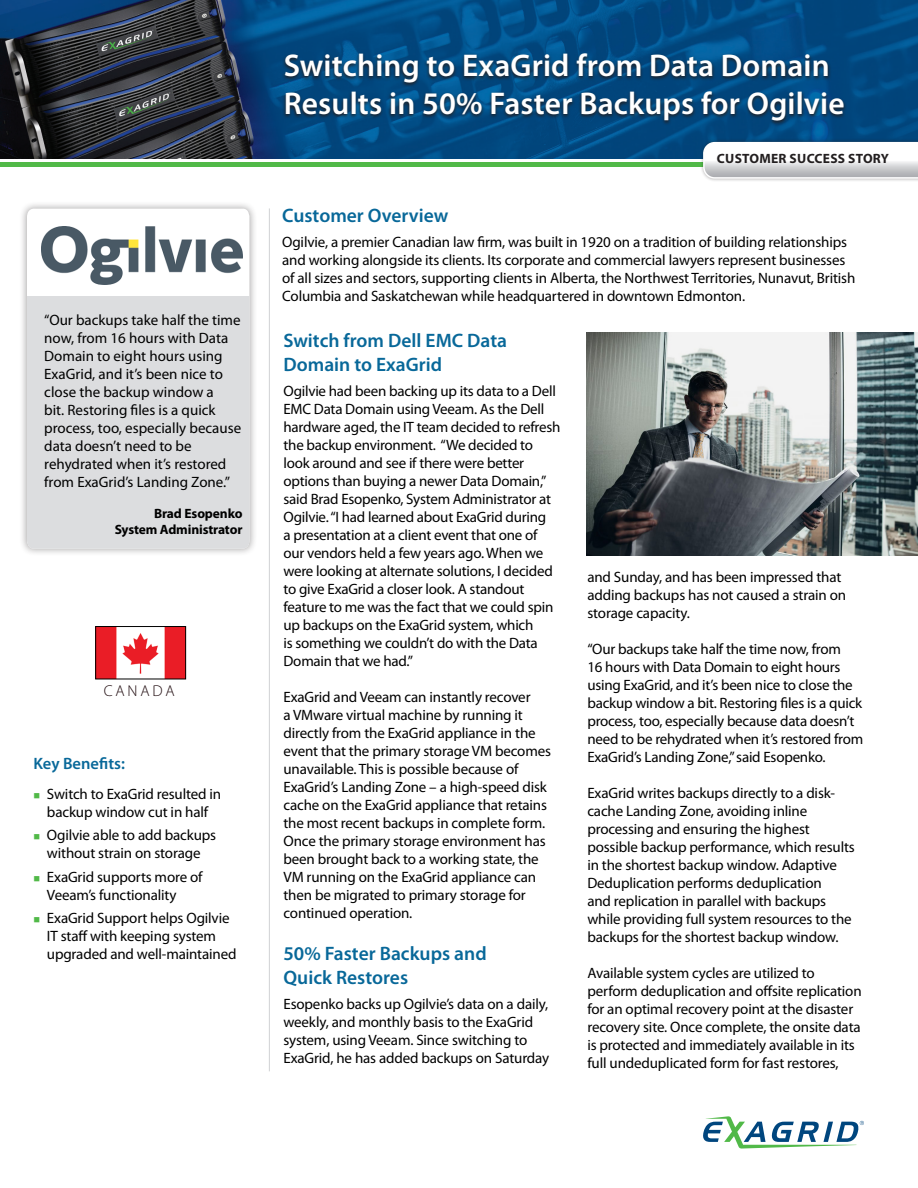
<style>
.page{position:relative;width:918px;height:1188px;background:#fff}
.page>*{position:absolute;margin:0;border:0;box-sizing:border-box;transform-origin:0 0}
.Headline{font:600 31.5px/37.8px "Myriad Pro";letter-spacing:.005em;color:#fff}
.Blue_Paragraph_heade{font:600 19.5px/24px "Myriad Pro";color:#086899}
.Key_Benefits_headlin{font:600 16.5px "Myriad Pro";color:#086899}
.Key_Benefits_headlin-2{font:300 15.75px "Myriad Pro";letter-spacing:.18em;color:#1f0a0e}
.Blue_Paragraph_heade-2{font:15px/18px "Myriad Pro";letter-spacing:-.01em;color:#000}
.Body_Copy{font:15px/18px "Myriad Pro";letter-spacing:-.01em;color:#000}
.Customer_Quote{font:15px/18px "Myriad Pro";color:#000}
.Customer_Quote-2{font:700 13.5px "Myriad Pro";letter-spacing:-.01em;color:#000}
.t1{font:700 13.5px "Myriad Pro";letter-spacing:.02em;color:#231f20}
</style>
<div class="page">
<svg style="left:703px;top:1116px;width:161px;height:33px"></svg>
<div style="left:0;top:162px;width:918px;height:5px;background:#51b948"></div>
<img style="left:0;top:0;width:918px;height:159px">
<div style="left:700px;top:139px;width:218px;height:43px;background:#231f20;opacity:.4"></div>
<svg style="left:703px;top:142px;width:215px;height:37px"></svg>
<svg style="left:282px;top:52px;width:565px;height:74px;background:#08426f"></svg>
<hr style="left:269px;top:208px;width:1px;height:863px;background:#d1d2d4">
<div style="left:19px;top:201px;width:238px;height:355px;background:#231f20;opacity:.4"></div>
<svg style="left:27px;top:209px;width:222px;height:88px"></svg>
<div style="left:27px;top:297px;width:222px;height:252px;background:#dcdddf"></div>
<img style="left:42px;top:227px;width:201px;height:57px">
<img style="left:587px;top:333px;width:331px;height:223px">
<img style="left:97px;top:628px;width:87px;height:49px">
<div style="left:95px;top:626px;width:91px;height:53px;border:1px solid #000"></div>
<p class="Customer_Quote" style="left:44px;top:310px;width:198px">“Our backups take half the time now, from 16 hours with Data<br>Domain to eight hours using<br>ExaGrid, and it’s been nice to close the backup window a<br>bit. Restoring files is a quick process, too, especially because data doesn’t need to be rehydrated when it’s restored from ExaGrid’s Landing Zone.”</p>
<p class="Customer_Quote-2" style="left:154px;top:505px;width:90px">Brad Esopenko</p>
<p class="Customer_Quote-2" style="left:115px;top:521px;width:129px">System Administrator</p>
<p class="Key_Benefits_headlin-2" style="left:104px;top:682px;width:72px">CANADA</p>
<p class="Key_Benefits_headlin" style="left:33px;top:753px;width:93px">Key Benefits:</p>
<p class="Blue_Paragraph_heade-2" style="left:47px;top:785px;width:176px">Switch to ExaGrid resulted in backup window cut in half</p>
<p class="Blue_Paragraph_heade-2" style="left:47px;top:826px;width:171px">Ogilvie able to add backups without strain on storage</p>
<p class="Blue_Paragraph_heade-2" style="left:47px;top:868px;width:157px">ExaGrid supports more of<br>Veeam’s functionality</p>
<p class="Blue_Paragraph_heade-2" style="left:47px;top:909px;width:191px">ExaGrid Support helps Ogilvie<br>IT staff with keeping system upgraded and well-maintained</p>
<p class="Headline" style="left:284px;top:45px;width:562px">Switching to ExaGrid from Data Domain<br>Results in 50% Faster Backups for Ogilvie</p>
<p class="t1" style="left:717px;top:150px;width:174px">CUSTOMER SUCCESS STORY</p>
<p class="Blue_Paragraph_heade" style="left:282px;top:203px;width:168px">Customer Overview</p>
<p class="Body_Copy" style="left:282px;top:233px;width:575px">Ogilvie, a premier Canadian law firm, was built in 1920 on a tradition of building relationships and working alongside its clients. Its corporate and commercial lawyers represent businesses of all sizes and sectors, supporting clients in Alberta, the Northwest Territories, Nunavut, British Columbia and Saskatchewan while headquartered in downtown Edmonton.</p>
<p class="Blue_Paragraph_heade" style="left:284px;top:328px;width:225px">Switch from Dell EMC Data<br>Domain to ExaGrid</p>
<p class="Blue_Paragraph_heade-2" style="left:284px;top:382px;width:278px">Ogilvie had been backing up its data to a Dell EMC Data Domain using Veeam. As the Dell hardware aged, the IT team decided to refresh the backup environment. “We decided to look around and see if there were better options than buying a newer Data Domain,” said Brad Esopenko, System Administrator at Ogilvie. “I had learned about ExaGrid during<br>a presentation at a client event that one of our vendors held a few years ago. When we were looking at alternate solutions, I decided to give ExaGrid a closer look. A standout feature to me was the fact that we could spin up backups on the ExaGrid system, which<br>is something we couldn’t do with the Data Domain that we had.”</p>
<p class="Blue_Paragraph_heade-2" style="left:284px;top:688px;width:269px">ExaGrid and Veeam can instantly recover<br>a VMware virtual machine by running it directly from the ExaGrid appliance in the event that the primary storage VM becomes unavailable. This is possible because of ExaGrid’s Landing Zone – a high-speed disk cache on the ExaGrid appliance that retains the most recent backups in complete form.<br>Once the primary storage environment has been brought back to a working state, the VM running on the ExaGrid appliance can then be migrated to primary storage for continued operation.</p>
<p class="Blue_Paragraph_heade" style="left:284px;top:941px;width:205px">50% Faster Backups and<br>Quick Restores</p>
<p class="Blue_Paragraph_heade-2" style="left:284px;top:995px;width:267px">Esopenko backs up Ogilvie’s data on a daily, weekly, and monthly basis to the ExaGrid system, using Veeam. Since switching to ExaGrid, he has added backups on Saturday</p>
<p class="Blue_Paragraph_heade-2" style="left:587px;top:568px;width:260px">and Sunday, and has been impressed that adding backups has not caused a strain on storage capacity.</p>
<p class="Blue_Paragraph_heade-2" style="left:587px;top:640px;width:277px">“Our backups take half the time now, from<br>16 hours with Data Domain to eight hours using ExaGrid, and it’s been nice to close the backup window a bit. Restoring files is a quick process, too, especially because data doesn’t need to be rehydrated when it’s restored from ExaGrid’s Landing Zone,” said Esopenko.</p>
<p class="Blue_Paragraph_heade-2" style="left:587px;top:784px;width:269px">ExaGrid writes backups directly to a disk&shy;cache Landing Zone, avoiding inline processing and ensuring the highest possible backup performance, which results in the shortest backup window. Adaptive Deduplication performs deduplication<br>and replication in parallel with backups while providing full system resources to the backups for the shortest backup window.</p>
<p class="Blue_Paragraph_heade-2" style="left:587px;top:964px;width:276px">Available system cycles are utilized to perform deduplication and offsite replication for an optimal recovery point at the disaster recovery site. Once complete, the onsite data is protected and immediately available in its full undeduplicated form for fast restores,</p>
</div>
